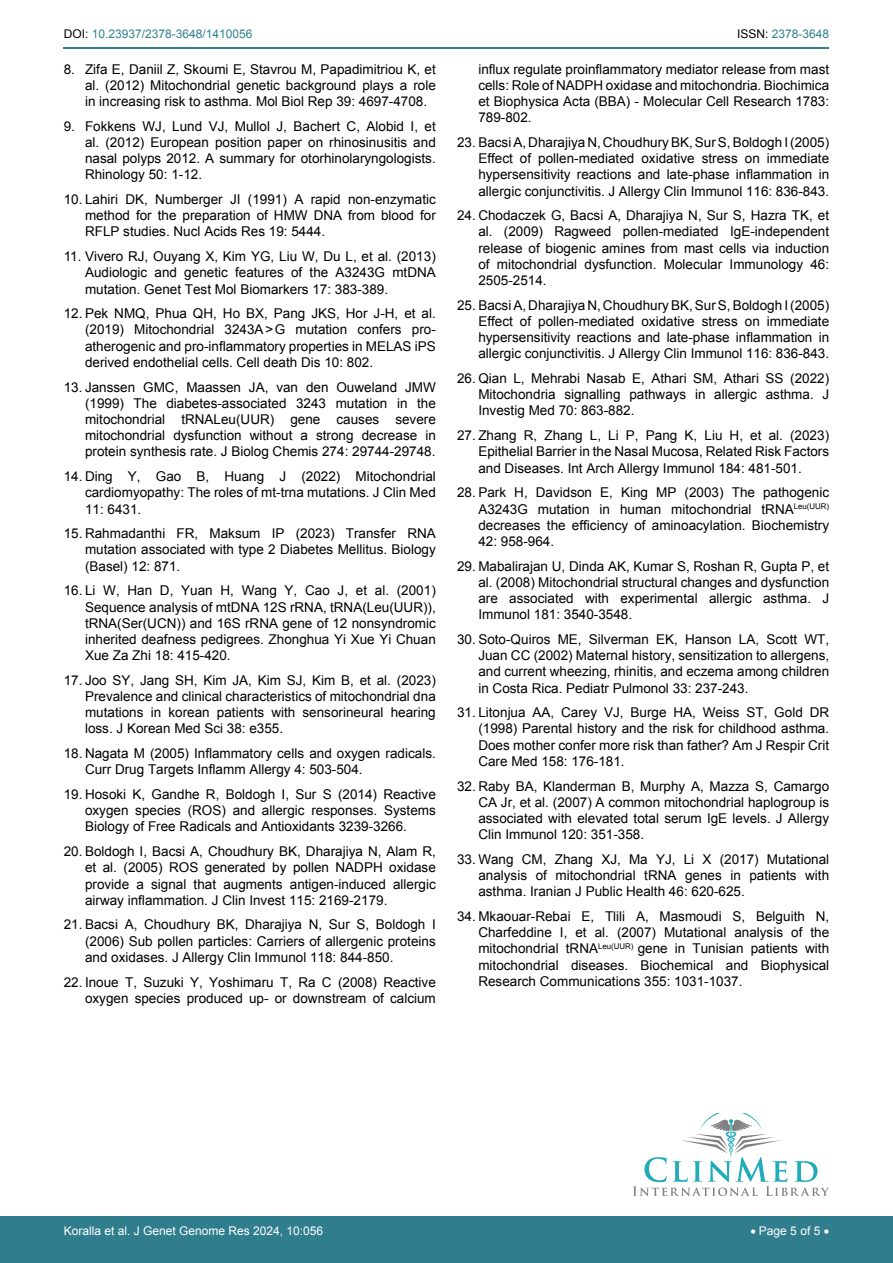
<style>
.page{position:relative;width:893px;height:1263px;background:#fff}
.page>*{position:absolute;margin:0;border:0;box-sizing:border-box;transform-origin:0 0}
.t1{font:13.5px/16.2px "Arial";color:#000;text-align:justify}
.t2{font:12px "Arial";color:#fff}
.t3{font:12px "Arial";color:#30808d}
.s1{color:#000}
</style>
<div class="page">
<hr style="left:64px;top:47px;width:765px;height:1px;background:#30808d">
<div style="left:0;top:1217px;width:893px;height:46px;background:#307d8d"></div>
<svg style="left:633px;top:1113px;width:196px;height:83px"></svg>
<p class="t3" style="left:64px;top:26px;width:190px"><span class="s1">DOI:</span> 10.23937/2378-3648/1410056</p>
<p class="t3" style="left:737px;top:26px;width:94px"><span class="s1">ISSN:</span> 2378-3648</p>
<p class="t1" style="left:85px;top:61px;width:352px;text-indent:-21px">8. Zifa E, Daniil Z, Skoumi E, Stavrou M, Papadimitriou K, et al. (2012) Mitochondrial genetic background plays a role in increasing risk to asthma. Mol Biol Rep 39: 4697-4708.</p>
<p class="t1" style="left:85px;top:118px;width:352px;text-indent:-21px">9. Fokkens WJ, Lund VJ, Mullol J, Bachert C, Alobid I, et al. (2012) European position paper on rhinosinusitis and nasal polyps 2012. A summary for otorhinolaryngologists.<br>Rhinology 50: 1-12.</p>
<p class="t1" style="left:85px;top:191px;width:352px;text-indent:-21px">10. Lahiri DK, Numberger JI (1991) A rapid non-enzymatic method for the preparation of HMW DNA from blood for RFLP studies. Nucl Acids Res 19: 5444.</p>
<p class="t1" style="left:85px;top:248px;width:352px;text-indent:-21px">11. Vivero RJ, Ouyang X, Kim YG, Liu W, Du L, et al. (2013)<br>Audiologic and genetic features of the A3243G mtDNA mutation. Genet Test Mol Biomarkers 17: 383-389.</p>
<p class="t1" style="left:85px;top:306px;width:352px;text-indent:-21px">12. Pek NMQ, Phua QH, Ho BX, Pang JKS, Hor J-H, et al. (2019) Mitochondrial 3243A&gt;G mutation confers pro&shy;atherogenic and pro-inflammatory properties in MELAS iPS derived endothelial cells. Cell death Dis 10: 802.</p>
<p class="t1" style="left:85px;top:379px;width:352px;text-indent:-21px">13. Janssen GMC, Maassen JA, van den Ouweland JMW (1999) The diabetes-associated 3243 mutation in the mitochondrial tRNALeu(UUR) gene causes severe mitochondrial dysfunction without a strong decrease in protein synthesis rate. J Biolog Chemis 274: 29744-29748.</p>
<p class="t1" style="left:85px;top:468px;width:352px;text-indent:-21px">14. Ding Y, Gao B, Huang J (2022) Mitochondrial cardiomyopathy: The roles of mt-trna mutations. J Clin Med 11: 6431.</p>
<p class="t1" style="left:85px;top:525px;width:352px;text-indent:-21px">15. Rahmadanthi FR, Maksum IP (2023) Transfer RNA mutation associated with type 2 Diabetes Mellitus. Biology (Basel) 12: 871.</p>
<p class="t1" style="left:85px;top:583px;width:352px;text-indent:-21px">16. Li W, Han D, Yuan H, Wang Y, Cao J, et al. (2001)<br>Sequence analysis of mtDNA 12S rRNA, tRNA(Leu(UUR)), tRNA(Ser(UCN)) and 16S rRNA gene of 12 nonsyndromic inherited deafness pedigrees. Zhonghua Yi Xue Yi Chuan Xue Za Zhi 18: 415-420.</p>
<p class="t1" style="left:85px;top:672px;width:352px;text-indent:-21px">17. Joo SY, Jang SH, Kim JA, Kim SJ, Kim B, et al. (2023)<br>Prevalence and clinical characteristics of mitochondrial dna mutations in korean patients with sensorineural hearing loss. J Korean Med Sci 38: e355.</p>
<p class="t1" style="left:85px;top:745px;width:352px;text-indent:-21px">18. Nagata M (2005) Inflammatory cells and oxygen radicals.<br>Curr Drug Targets Inflamm Allergy 4: 503-504.</p>
<p class="t1" style="left:85px;top:786px;width:352px;text-indent:-21px">19. Hosoki K, Gandhe R, Boldogh I, Sur S (2014) Reactive oxygen species (ROS) and allergic responses. Systems Biology of Free Radicals and Antioxidants 3239-3266.</p>
<p class="t1" style="left:85px;top:843px;width:352px;text-indent:-21px">20. Boldogh I, Bacsi A, Choudhury BK, Dharajiya N, Alam R, et al. (2005) ROS generated by pollen NADPH oxidase provide a signal that augments antigen-induced allergic airway inflammation. J Clin Invest 115: 2169-2179.</p>
<p class="t1" style="left:85px;top:917px;width:352px;text-indent:-21px">21. Bacsi A, Choudhury BK, Dharajiya N, Sur S, Boldogh I (2006) Sub pollen particles: Carriers of allergenic proteins and oxidases. J Allergy Clin Immunol 118: 844-850.</p>
<p class="t1" style="left:64px;top:974px;width:374px;text-align:right">22. Inoue T, Suzuki Y, Yoshimaru T, Ra C (2008) Reactive oxygen species produced up- or downstream of calcium</p>
<p class="t1" style="left:478px;top:61px;width:352px">influx regulate proinflammatory mediator release from mast cells: Role of NADPH oxidase and mitochondria. Biochimica et Biophysica Acta (BBA) - Molecular Cell Research 1783:<br>789-802.</p>
<p class="t1" style="left:478px;top:134px;width:352px;text-indent:-21px">23. Bacsi A, Dharajiya N, Choudhury BK, Sur S, Boldogh I (2005)<br>Effect of pollen-mediated oxidative stress on immediate hypersensitivity reactions and late-phase inflammation in allergic conjunctivitis. J Allergy Clin Immunol 116: 836-843.</p>
<p class="t1" style="left:478px;top:208px;width:352px;text-indent:-21px">24. Chodaczek G, Bacsi A, Dharajiya N, Sur S, Hazra TK, et al. (2009) Ragweed pollen-mediated IgE-independent release of biogenic amines from mast cells via induction of mitochondrial dysfunction. Molecular Immunology 46:<br>2505-2514.</p>
<p class="t1" style="left:478px;top:297px;width:352px;text-indent:-21px">25. Bacsi A, Dharajiya N, Choudhury BK, Sur S, Boldogh I (2005)<br>Effect of pollen-mediated oxidative stress on immediate hypersensitivity reactions and late-phase inflammation in allergic conjunctivitis. J Allergy Clin Immunol 116: 836-843.</p>
<p class="t1" style="left:478px;top:370px;width:352px;text-indent:-21px">26. Qian L, Mehrabi Nasab E, Athari SM, Athari SS (2022)<br>Mitochondria signalling pathways in allergic asthma. J Investig Med 70: 863-882.</p>
<p class="t1" style="left:478px;top:427px;width:352px;text-indent:-21px">27. Zhang R, Zhang L, Li P, Pang K, Liu H, et al. (2023)<br>Epithelial Barrier in the Nasal Mucosa, Related Risk Factors and Diseases. Int Arch Allergy Immunol 184: 481-501.</p>
<p class="t1" style="left:478px;top:485px;width:352px;text-indent:-21px">28. Park H, Davidson E, King MP (2003) The pathogenic A3243G mutation in human mitochondrial tRNA<sup>Leu(UUR) </sup>decreases the efficiency of aminoacylation. Biochemistry 42: 958-964.</p>
<p class="t1" style="left:478px;top:558px;width:352px;text-indent:-21px">29. Mabalirajan U, Dinda AK, Kumar S, Roshan R, Gupta P, et al. (2008) Mitochondrial structural changes and dysfunction are associated with experimental allergic asthma. J Immunol 181: 3540-3548.</p>
<p class="t1" style="left:478px;top:631px;width:352px;text-indent:-21px">30. Soto-Quiros ME, Silverman EK, Hanson LA, Scott WT, Juan CC (2002) Maternal history, sensitization to allergens, and current wheezing, rhinitis, and eczema among children in Costa Rica. Pediatr Pulmonol 33: 237-243.</p>
<p class="t1" style="left:478px;top:704px;width:352px;text-indent:-21px">31. Litonjua AA, Carey VJ, Burge HA, Weiss ST, Gold DR (1998) Parental history and the risk for childhood asthma.<br>Does mother confer more risk than father? Am J Respir Crit Care Med 158: 176-181.</p>
<p class="t1" style="left:478px;top:778px;width:352px;text-indent:-21px">32. Raby BA, Klanderman B, Murphy A, Mazza S, Camargo CA Jr, et al. (2007) A common mitochondrial haplogroup is associated with elevated total serum IgE levels. J Allergy Clin Immunol 120: 351-358.</p>
<p class="t1" style="left:478px;top:851px;width:352px;text-indent:-21px">33. Wang CM, Zhang XJ, Ma YJ, Li X (2017) Mutational analysis of mitochondrial tRNA genes in patients with asthma. Iranian J Public Health 46: 620-625.</p>
<p class="t1" style="left:478px;top:908px;width:352px;text-indent:-21px">34. Mkaouar-Rebai E, Tlili A, Masmoudi S, Belguith N, Charfeddine I, et al. (2007) Mutational analysis of the mitochondrial tRNA<sup>Leu(UUR)</sup> gene in Tunisian patients with mitochondrial diseases. Biochemical and Biophysical Research Communications 355: 1031-1037.</p>
<p class="t2" style="left:64px;top:1223px;width:261px">Koralla et al. J Genet Genome Res 2024, 10:056</p>
<p class="t2" style="left:750px;top:1223px;width:80px">• Page 5 of 5 •</p>
</div>
